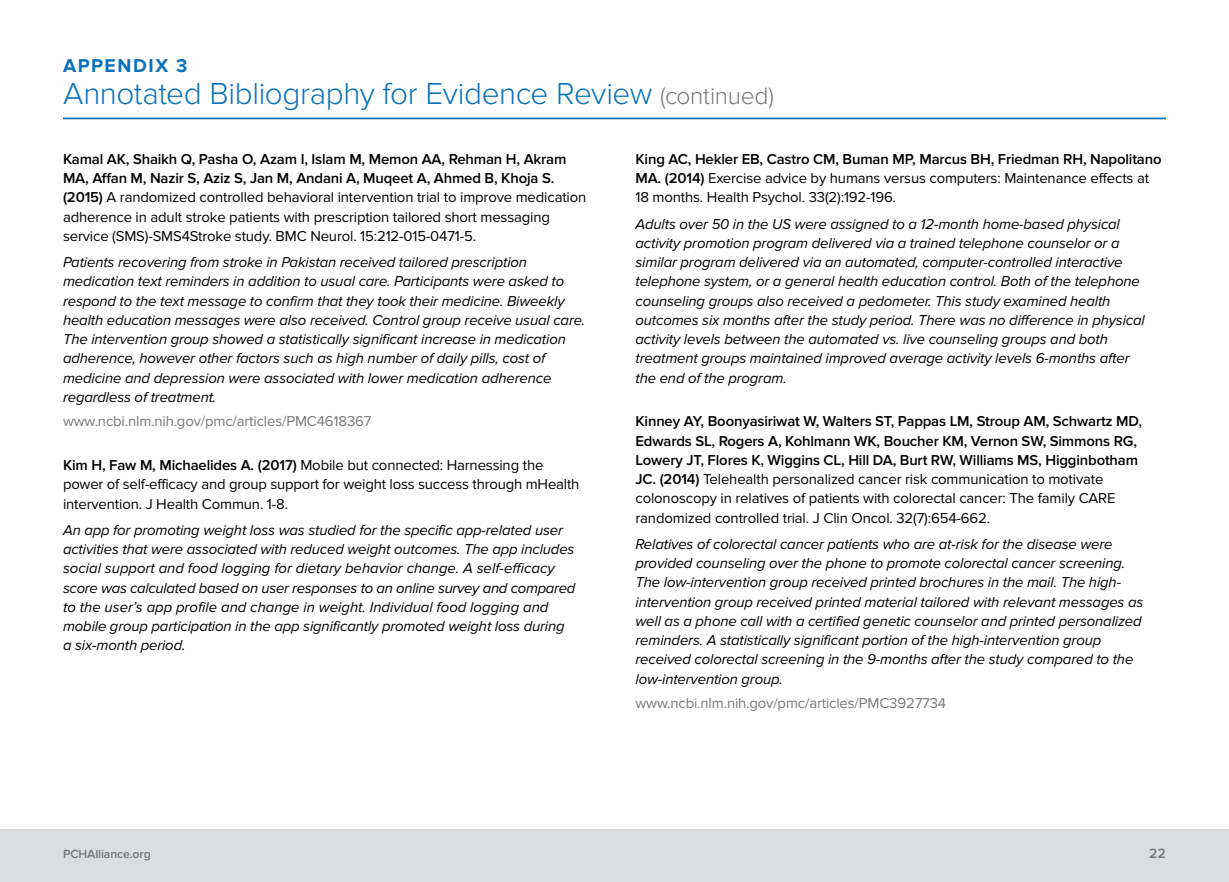
<style>
.page{position:relative;width:1229px;height:882px;background:#fff}
.page>*{position:absolute;margin:0;border:0;box-sizing:border-box;transform-origin:0 0}
.t1{font:300 31.5px "Proxima Nova";letter-spacing:-.015em;color:#0b72ba}
.t2{font:700 19.25px "Proxima Nova";letter-spacing:.08em;color:#0b72ba}
.t3{font:italic 14.88px/19.2px "Proxima Nova";letter-spacing:-.01em;color:#000}
.t4{font:14.88px/19.2px "Proxima Nova";letter-spacing:-.01em;color:#000}
.t5{font:600 14.88px/19.2px "Proxima Nova";letter-spacing:-.01em;color:#000}
.t6{font:14.88px "Proxima Nova";letter-spacing:-.01em;color:#77787b}
.t7{font:600 14px "Proxima Nova";color:#77787b}
.t8{font:600 12.25px "Proxima Nova";letter-spacing:-.01em;color:#77787b}
.s1{font-size:24.5px;color:#77787b}
.s2{font-weight:600}
.s3{font-weight:400}
</style>
<div class="page">
<div style="left:0;top:830px;width:1228px;height:52px;background:#dcddde"></div>
<hr style="left:63px;top:118px;width:1103px;height:1px;background:#0b72ba">
<p class="t2" style="left:63px;top:55px;width:126px">APPENDIX 3</p>
<h1 class="t1" style="left:63px;top:75px;width:712px">Annotated Bibliography for Evidence Review <span class="s1">(continued)</span></h1>
<p class="t4" style="left:63px;top:150px;width:525px"><span class="s2">Kamal AK, Shaikh Q, Pasha O, Azam I, Islam M, Memon AA, Rehman H, Akram MA, Affan M, Nazir S, Aziz S, Jan M, Andani A, Muqeet A, Ahmed B, Khoja S. (2015)</span> A randomized controlled behavioral intervention trial to improve medication adherence in adult stroke patients with prescription tailored short messaging service (SMS)-SMS4Stroke study. BMC Neurol. 15:212-015-0471-5.</p>
<p class="t3" style="left:63px;top:253px;width:524px">Patients recovering from stroke in Pakistan received tailored prescription medication text reminders in addition to usual care. Participants were asked to respond to the text message to confirm that they took their medicine. Biweekly health education messages were also received. Control group receive usual care.<br>The intervention group showed a statistically significant increase in medication adherence, however other factors such as high number of daily pills, cost of medicine and depression were associated with lower medication adherence regardless of treatment.</p>
<p class="t6" style="left:63px;top:413px;width:310px">www.ncbi.nlm.nih.gov/pmc/articles/PMC4618367</p>
<p class="t4" style="left:63px;top:456px;width:518px"><span class="s2">Kim H, Faw M, Michaelides A. (2017)</span> Mobile but connected: Harnessing the power of self-efficacy and group support for weight loss success through mHealth intervention. J Health Commun. 1-8.</p>
<p class="t3" style="left:63px;top:521px;width:514px">An app for promoting weight loss was studied for the specific app-related user activities that were associated with reduced weight outcomes. The app includes social support and food logging for dietary behavior change. A self-efficacy score was calculated based on user responses to an online survey and compared to the user’s app profile and change in weight. Individual food logging and mobile group participation in the app significantly promoted weight loss during a six-month period.</p>
<p class="t4" style="left:635px;top:150px;width:527px"><span class="s2">King AC, Hekler EB, Castro CM, Buman MP, Marcus BH, Friedman RH, Napolitano<br>MA. (2014)</span> Exercise advice by humans versus computers: Maintenance effects at<br>18 months. Health Psychol. 33(2):192-196.</p>
<p class="t3" style="left:635px;top:214px;width:511px">Adults over 50 in the US were assigned to a 12-month home-based physical activity promotion program delivered via a trained telephone counselor or a similar program delivered via an automated, computer-controlled interactive telephone system, or a general health education control. Both of the telephone counseling groups also received a pedometer. This study examined health outcomes six months after the study period. There was no difference in physical activity levels between the automated vs. live counseling groups and both treatment groups maintained improved average activity levels 6-months after the end of the program.</p>
<p class="t5" style="left:635px;top:412px;width:508px">Kinney AY, Boonyasiriwat W, Walters ST, Pappas LM, Stroup AM, Schwartz MD, Edwards SL, Rogers A, Kohlmann WK, Boucher KM, Vernon SW, Simmons RG, Lowery JT, Flores K, Wiggins CL, Hill DA, Burt RW, Williams MS, Higginbotham JC. (2014) <span class="s3">Telehealth personalized cancer risk communication to motivate colonoscopy in relatives of patients with colorectal cancer: The family CARE randomized controlled trial. J Clin Oncol. 32(7):654-662.</span></p>
<p class="t3" style="left:635px;top:535px;width:509px">Relatives of colorectal cancer patients who are at-risk for the disease were provided counseling over the phone to promote colorectal cancer screening.<br>The low-intervention group received printed brochures in the mail. The high&shy;intervention group received printed material tailored with relevant messages as well as a phone call with a certified genetic counselor and printed personalized reminders. A statistically significant portion of the high-intervention group received colorectal screening in the 9-months after the study compared to the low-intervention group.</p>
<p class="t6" style="left:635px;top:695px;width:312px">www.ncbi.nlm.nih.gov/pmc/articles/PMC3927734</p>
<p class="t8" style="left:63px;top:846px;width:89px">PCHAlliance.org</p>
<p class="t7" style="left:1149px;top:845px;width:18px">22</p>
</div>
